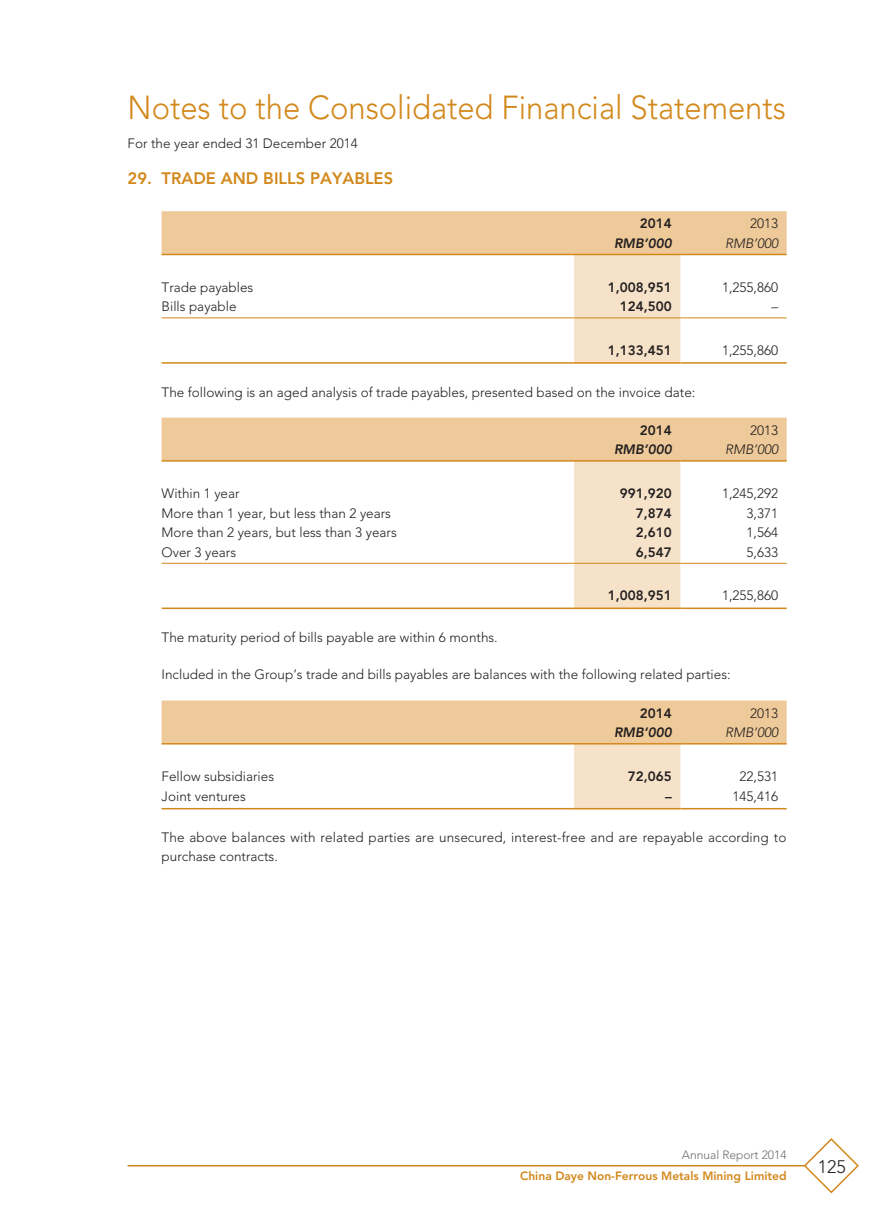
<style>
.page{position:relative;width:893px;height:1212px;background:#fff}
.page>*{position:absolute;margin:0;border:0;box-sizing:border-box;transform-origin:0 0}
.t1{font:300 33px "Avenir LT Std";color:#d3881b;scale:.94 1}
.t2{font:300 18px "Avenir LT Std";color:#231f20}
._01_H1{font:800 16.5px "Avenir LT Std";color:#d3881b}
._00_txt{font:300 13.5px/18.8px "Avenir LT Std";color:#231f20}
._50_Table_txt{font:300 13.5px "Avenir LT Std";color:#231f20}
._50_Table_txt-2{font:800 13.5px "Avenir LT Std";color:#231f20}
._50_Table_txt-3{font:italic 800 13.5px "Avenir LT Std";color:#231f20}
._50_Table_txt-4{font:italic 300 13.5px "Avenir LT Std";color:#231f20}
.t3{font:800 12px "Avenir LT Std";color:#d3881b}
.t4{font:300 12px "Avenir LT Std";color:#6c6d70}
</style>
<div class="page">
<svg style="left:803px;top:1138px;width:56px;height:56px"></svg>
<hr style="left:128px;top:1165px;width:676px;height:1px;background:#d3881b">
<svg style="left:162px;top:211px;width:625px;height:151px"></svg>
<hr style="left:162px;top:254px;width:412px;height:1px;background:#d3881b">
<hr style="left:574px;top:254px;width:106px;height:1px;background:#d3881b">
<hr style="left:680px;top:254px;width:107px;height:1px;background:#d3881b">
<hr style="left:162px;top:317px;width:412px;height:1px;background:#d3881b">
<hr style="left:574px;top:317px;width:106px;height:1px;background:#d3881b">
<hr style="left:680px;top:317px;width:107px;height:1px;background:#d3881b">
<hr style="left:162px;top:362px;width:412px;height:2px;background:#d3881b">
<hr style="left:574px;top:362px;width:106px;height:2px;background:#d3881b">
<hr style="left:680px;top:362px;width:107px;height:2px;background:#d3881b">
<svg style="left:162px;top:418px;width:625px;height:189px"></svg>
<hr style="left:162px;top:460px;width:412px;height:2px;background:#d3881b">
<hr style="left:574px;top:460px;width:106px;height:2px;background:#d3881b">
<hr style="left:680px;top:460px;width:107px;height:2px;background:#d3881b">
<hr style="left:162px;top:563px;width:412px;height:1px;background:#d3881b">
<hr style="left:574px;top:563px;width:106px;height:1px;background:#d3881b">
<hr style="left:680px;top:563px;width:107px;height:1px;background:#d3881b">
<hr style="left:162px;top:607px;width:412px;height:2px;background:#d3881b">
<hr style="left:574px;top:607px;width:106px;height:2px;background:#d3881b">
<hr style="left:680px;top:607px;width:107px;height:2px;background:#d3881b">
<svg style="left:162px;top:700px;width:625px;height:108px"></svg>
<hr style="left:162px;top:743px;width:412px;height:1px;background:#d3881b">
<hr style="left:574px;top:743px;width:106px;height:1px;background:#d3881b">
<hr style="left:680px;top:743px;width:107px;height:1px;background:#d3881b">
<hr style="left:162px;top:808px;width:412px;height:1px;background:#d3881b">
<hr style="left:574px;top:808px;width:106px;height:1px;background:#d3881b">
<hr style="left:680px;top:808px;width:107px;height:1px;background:#d3881b">
<h1 class="t1" style="left:128px;top:88px;width:702px">Notes to the Consolidated Financial Statements</h1>
<p class="_00_txt" style="left:128px;top:134px;width:232px">For the year ended 31 December 2014</p>
<p class="_01_H1" style="left:128px;top:168px;width:267px">29. TRADE AND BILLS PAYABLES</p>
<p class="_50_Table_txt-2" style="left:640px;top:216px;width:33px">2014</p>
<p class="_50_Table_txt" style="left:750px;top:216px;width:30px">2013</p>
<p class="_50_Table_txt-3" style="left:614px;top:235px;width:59px">RMB’000</p>
<p class="_50_Table_txt-4" style="left:725px;top:235px;width:55px">RMB’000</p>
<p class="_50_Table_txt" style="left:162px;top:279px;width:93px">Trade payables</p>
<p class="_50_Table_txt-2" style="left:608px;top:279px;width:65px">1,008,951</p>
<p class="_50_Table_txt" style="left:722px;top:279px;width:58px">1,255,860</p>
<p class="_50_Table_txt" style="left:162px;top:299px;width:76px">Bills payable</p>
<p class="_50_Table_txt-2" style="left:620px;top:299px;width:53px">124,500</p>
<p class="_50_Table_txt" style="left:771px;top:299px;width:8px">–</p>
<p class="_50_Table_txt-2" style="left:608px;top:342px;width:65px">1,133,451</p>
<p class="_50_Table_txt" style="left:722px;top:342px;width:58px">1,255,860</p>
<p class="_00_txt" style="left:162px;top:383px;width:535px">The following is an aged analysis of trade payables, presented based on the invoice date:</p>
<p class="_50_Table_txt-2" style="left:640px;top:422px;width:33px">2014</p>
<p class="_50_Table_txt" style="left:750px;top:422px;width:30px">2013</p>
<p class="_50_Table_txt-3" style="left:614px;top:442px;width:59px">RMB’000</p>
<p class="_50_Table_txt-4" style="left:725px;top:442px;width:55px">RMB’000</p>
<p class="_50_Table_txt" style="left:162px;top:486px;width:80px">Within 1 year</p>
<p class="_50_Table_txt-2" style="left:620px;top:486px;width:53px">991,920</p>
<p class="_50_Table_txt" style="left:722px;top:486px;width:58px">1,245,292</p>
<p class="_50_Table_txt" style="left:162px;top:505px;width:231px">More than 1 year, but less than 2 years</p>
<p class="_50_Table_txt-2" style="left:636px;top:505px;width:37px">7,874</p>
<p class="_50_Table_txt" style="left:747px;top:505px;width:33px">3,371</p>
<p class="_50_Table_txt" style="left:162px;top:525px;width:237px">More than 2 years, but less than 3 years</p>
<p class="_50_Table_txt-2" style="left:636px;top:525px;width:37px">2,610</p>
<p class="_50_Table_txt" style="left:747px;top:525px;width:33px">1,564</p>
<p class="_50_Table_txt" style="left:162px;top:544px;width:76px">Over 3 years</p>
<p class="_50_Table_txt-2" style="left:636px;top:544px;width:37px">6,547</p>
<p class="_50_Table_txt" style="left:747px;top:544px;width:33px">5,633</p>
<p class="_50_Table_txt-2" style="left:608px;top:588px;width:65px">1,008,951</p>
<p class="_50_Table_txt" style="left:722px;top:588px;width:58px">1,255,860</p>
<p class="_00_txt" style="left:162px;top:628px;width:338px">The maturity period of bills payable are within 6 months.</p>
<p class="_00_txt" style="left:162px;top:665px;width:570px">Included in the Group’s trade and bills payables are balances with the following related parties:</p>
<p class="_50_Table_txt-2" style="left:640px;top:705px;width:33px">2014</p>
<p class="_50_Table_txt" style="left:750px;top:705px;width:30px">2013</p>
<p class="_50_Table_txt-3" style="left:614px;top:724px;width:59px">RMB’000</p>
<p class="_50_Table_txt-4" style="left:725px;top:725px;width:55px">RMB’000</p>
<p class="_50_Table_txt" style="left:162px;top:769px;width:114px">Fellow subsidiaries</p>
<p class="_50_Table_txt-2" style="left:628px;top:768px;width:45px">72,065</p>
<p class="_50_Table_txt" style="left:740px;top:769px;width:40px">22,531</p>
<p class="_50_Table_txt" style="left:162px;top:788px;width:86px">Joint ventures</p>
<p class="_50_Table_txt-2" style="left:665px;top:788px;width:8px">–</p>
<p class="_50_Table_txt" style="left:732px;top:788px;width:47px">145,416</p>
<p class="_00_txt" style="left:162px;top:828px;width:626px">The above balances with related parties are unsecured, interest-free and are repayable according to purchase contracts.</p>
<p class="t4" style="left:682px;top:1147px;width:106px">Annual Report 2014</p>
<p class="t3" style="left:520px;top:1168px;width:268px">China Daye Non-Ferrous Metals Mining Limited</p>
<h2 class="t2" style="left:818px;top:1156px;width:30px">125</h2>
</div>
